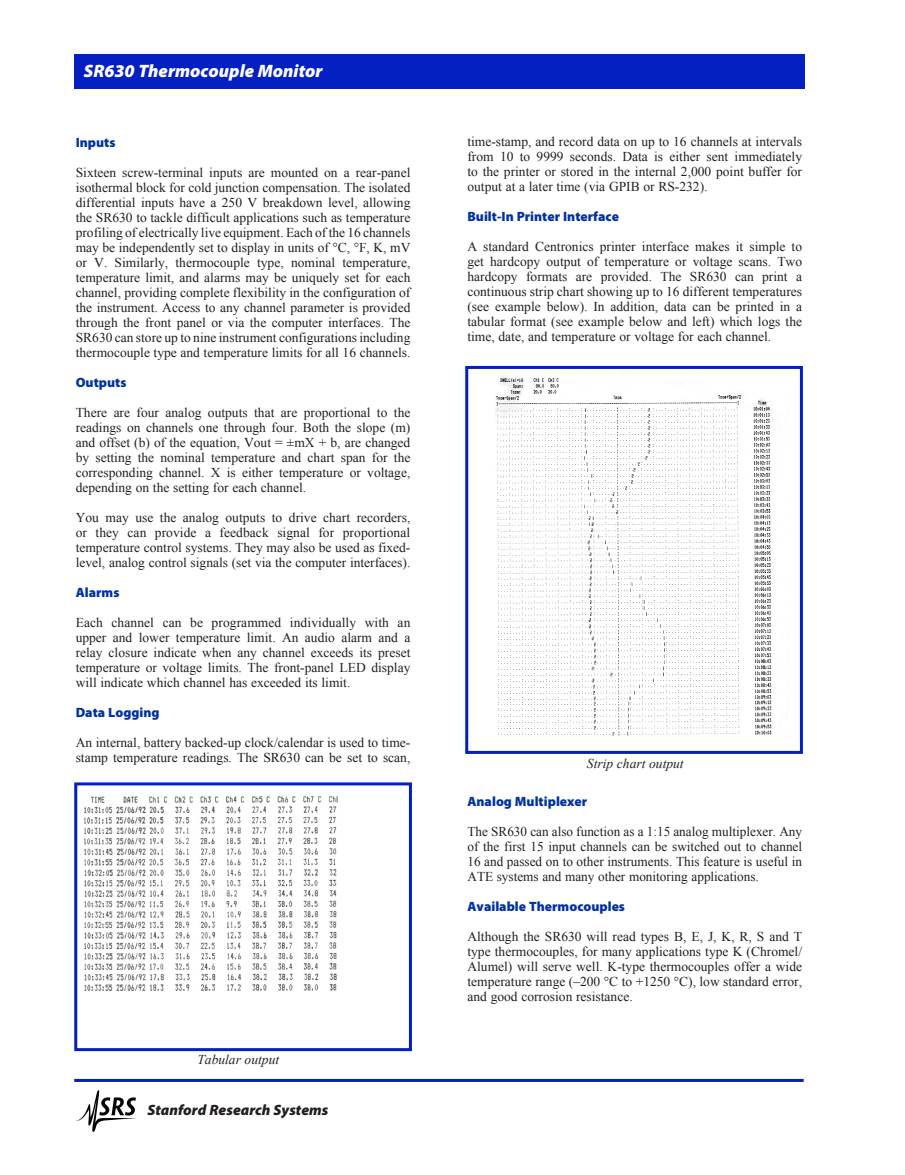
<style>
.page{position:relative;width:905px;height:1175px;background:#fff}
.page>*{position:absolute;margin:0;border:0;box-sizing:border-box;transform-origin:0 0}
.t1{font:italic 900 18px "Myriad Pro";color:#fff}
.t2{font:italic 900 15px "Myriad Pro";color:#231f20}
.t3{font:13.5px/15px "Times New Roman";color:#231f20;text-align:justify}
.t4{font:900 13.5px "Myriad Pro";color:#0332a0}
.t5{font:italic 13.5px "Times New Roman";color:#231f20}
</style>
<div class="page">
<hr style="left:74px;top:1078px;width:729px;height:3px;background:#031fc2">
<svg style="left:76px;top:1090px;width:60px;height:41px"></svg>
<div style="left:74px;top:54px;width:730px;height:35px;background:#041fc2"></div>
<img style="left:496px;top:376px;width:289px;height:360px">
<div style="left:465px;top:366px;width:337px;height:388px;border:3px solid #031fc2"></div>
<img style="left:84px;top:796px;width:254px;height:195px">
<div style="left:74px;top:782px;width:338px;height:269px;border:3px solid #031fc2"></div>
<h1 class="t1" style="left:84px;top:61px;width:240px">SR630 Thermocouple Monitor</h1>
<p class="t4" style="left:76px;top:134px;width:41px">Inputs</p>
<p class="t3" style="left:76px;top:164px;width:336px">Sixteen screw-terminal inputs are mounted on a rear-panel isothermal block for cold junction compensation. The isolated differential inputs have a 250 V breakdown level, allowing the SR630 to tackle difficult applications such as temperature profiling of electrically live equipment. Each of the 16 channels may be independently set to display in units of °C, °F, K, mV or V. Similarly, thermocouple type, nominal temperature, temperature limit, and alarms may be uniquely set for each channel, providing complete flexibility in the configuration of the instrument. Access to any channel parameter is provided through the front panel or via the computer interfaces. The SR630 can store up to nine instrument configurations including thermocouple type and temperature limits for all 16 channels.</p>
<p class="t4" style="left:76px;top:374px;width:52px">Outputs</p>
<p class="t3" style="left:76px;top:404px;width:336px">There are four analog outputs that are proportional to the readings on channels one through four. Both the slope (m) and offset (b) of the equation, Vout = ±mX + b, are changed by setting the nominal temperature and chart span for the corresponding channel. X is either temperature or voltage, depending on the setting for each channel.</p>
<p class="t3" style="left:76px;top:509px;width:336px">You may use the analog outputs to drive chart recorders, or they can provide a feedback signal for proportional temperature control systems. They may also be used as fixed&shy;level, analog control signals (set via the computer interfaces).</p>
<p class="t4" style="left:76px;top:584px;width:45px">Alarms</p>
<p class="t3" style="left:76px;top:614px;width:336px">Each channel can be programmed individually with an upper and lower temperature limit. An audio alarm and a relay closure indicate when any channel exceeds its preset temperature or voltage limits. The front-panel LED display will indicate which channel has exceeded its limit.</p>
<p class="t4" style="left:76px;top:704px;width:85px">Data Logging</p>
<p class="t3" style="left:76px;top:734px;width:336px">An internal, battery backed-up clock/calendar is used to time&shy;stamp temperature readings. The SR630 can be set to scan,</p>
<p class="t5" style="left:197px;top:1050px;width:83px">Tabular output</p>
<p class="t2" style="left:147px;top:1101px;width:182px">Stanford Research Systems</p>
<p class="t3" style="left:467px;top:134px;width:336px">time-stamp, and record data on up to 16 channels at intervals from 10 to 9999 seconds. Data is either sent immediately to the printer or stored in the internal 2,000 point buffer for output at a later time (via GPIB or RS-232).</p>
<p class="t4" style="left:467px;top:209px;width:153px">Built-In Printer Interface</p>
<p class="t3" style="left:467px;top:239px;width:336px">A standard Centronics printer interface makes it simple to get hardcopy output of temperature or voltage scans. Two hardcopy formats are provided. The SR630 can print a continuous strip chart showing up to 16 different temperatures (see example below). In addition, data can be printed in a tabular format (see example below and left) which logs the time, date, and temperature or voltage for each channel.</p>
<p class="t5" style="left:587px;top:754px;width:98px">Strip chart output</p>
<p class="t4" style="left:467px;top:794px;width:121px">Analog Multiplexer</p>
<p class="t3" style="left:467px;top:824px;width:336px">The SR630 can also function as a 1:15 analog multiplexer. Any of the first 15 input channels can be switched out to channel 16 and passed on to other instruments. This feature is useful in ATE systems and many other monitoring applications.</p>
<p class="t4" style="left:467px;top:899px;width:159px">Available Thermocouples</p>
<p class="t3" style="left:467px;top:929px;width:336px">Although the SR630 will read types B, E, J, K, R, S and T type thermocouples, for many applications type K (Chromel/ Alumel) will serve well. K-type thermocouples offer a wide temperature range (–200 °C to +1250 °C), low standard error, and good corrosion resistance.</p>
</div>
